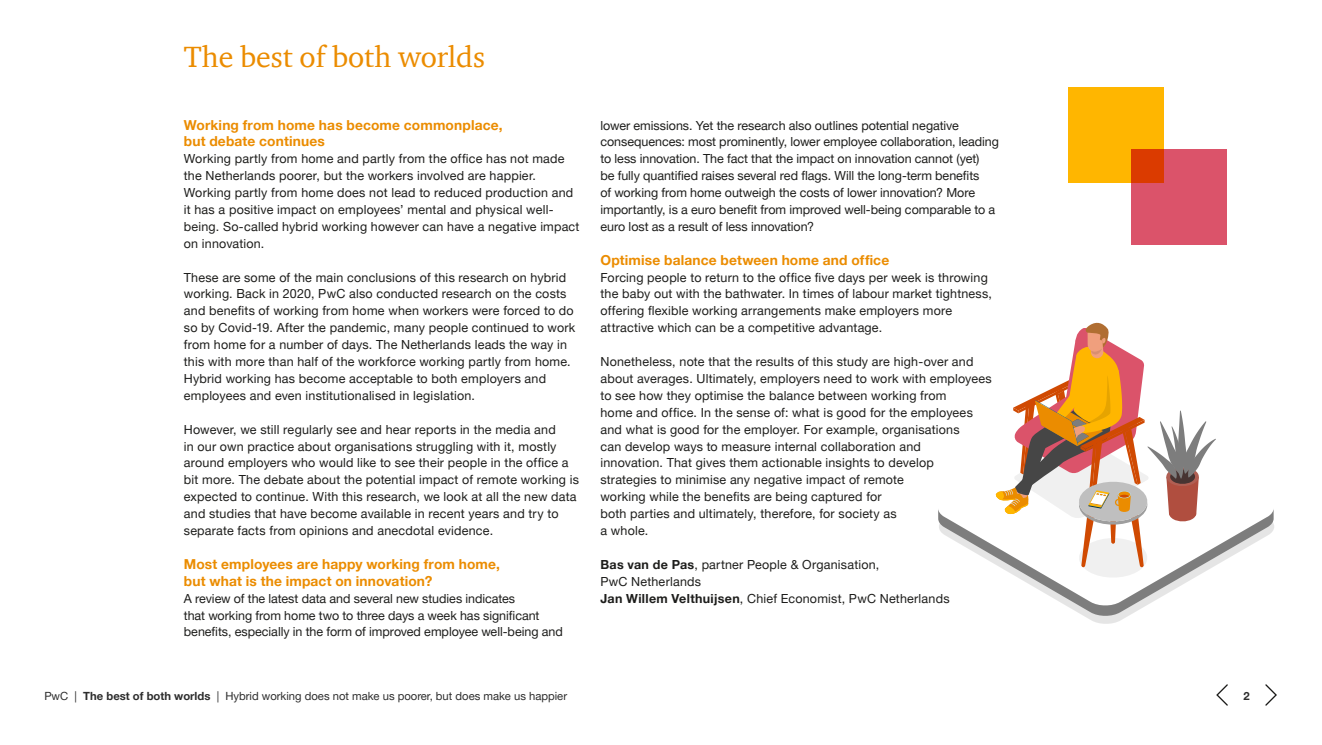
<style>
.page{position:relative;width:1322px;height:745px;background:#fff}
.page>*{position:absolute;margin:0;border:0;box-sizing:border-box;transform-origin:0 0}
.t1{font:30px "ITC Charter Com";color:#eb8c00}
.t2{font:700 13.75px/16.9px "Helvetica Neue LT Pro";letter-spacing:.01em;color:#eb8c00}
.t3{font:12.5px/16.9px "Helvetica Neue LT Pro";letter-spacing:.015em;color:#1d1d1b}
.t4{font:12.5px/16.9px "Helvetica Neue LT Pro";letter-spacing:-.005em;color:#1d1d1b}
.t5{font:11.25px "Helvetica Neue LT Pro";color:#2d2d2d}
.t6{font:700 11.25px "Helvetica Neue LT Pro";color:#2d2d2d}
.s1{font-weight:700}
</style>
<div class="page">
<svg style="left:1216px;top:684px;width:12px;height:21px"></svg>
<svg style="left:1265px;top:684px;width:12px;height:21px"></svg>
<svg style="left:938px;top:322px;width:335px;height:294px"></svg>
<div style="left:1068px;top:87px;width:96px;height:95px;background:#ffb600"></div>
<div style="left:1131px;top:149px;width:95px;height:95px;background:#db536a"></div>
<p class="t1" style="left:184px;top:39px;width:303px">The best of both worlds</p>
<p class="t2" style="left:184px;top:116px;width:320px">Working from home has become commonplace, but debate continues</p>
<p class="t3" style="left:184px;top:150px;width:397px">Working partly from home and partly from the office has not made the Netherlands poorer, but the workers involved are happier.<br>Working partly from home does not lead to reduced production and it has a positive impact on employees’ mental and physical well&shy;being. So-called hybrid working however can have a negative impact on innovation.</p>
<p class="t3" style="left:184px;top:268px;width:393px">These are some of the main conclusions of this research on hybrid working. Back in 2020, PwC also conducted research on the costs and benefits of working from home when workers were forced to do so by Covid-19. After the pandemic, many people continued to work from home for a number of days. The Netherlands leads the way in this with more than half of the workforce working partly from home.<br>Hybrid working has become acceptable to both employers and employees and even institutionalised in legislation.</p>
<p class="t3" style="left:184px;top:420px;width:397px">However, we still regularly see and hear reports in the media and<br>in our own practice about organisations struggling with it, mostly around employers who would like to see their people in the office a bit more. The debate about the potential impact of remote working is expected to continue. With this research, we look at all the new data and studies that have become available in recent years and try to separate facts from opinions and anecdotal evidence.</p>
<p class="t2" style="left:184px;top:554px;width:318px">Most employees are happy working from home, but what is the impact on innovation?</p>
<p class="t4" style="left:184px;top:589px;width:380px">A review of the latest data and several new studies indicates<br>that working from home two to three days a week has significant benefits, especially in the form of improved employee well-being and</p>
<p class="t4" style="left:600px;top:116px;width:400px">lower emissions. Yet the research also outlines potential negative consequences: most prominently, lower employee collaboration, leading to less innovation. The fact that the impact on innovation cannot (yet)<br>be fully quantified raises several red flags. Will the long-term benefits<br>of working from home outweigh the costs of lower innovation? More importantly, is a euro benefit from improved well-being comparable to a euro lost as a result of less innovation?</p>
<p class="t2" style="left:600px;top:251px;width:290px">Optimise balance between home and office</p>
<p class="t3" style="left:600px;top:268px;width:393px">Forcing people to return to the office five days per week is throwing the baby out with the bathwater. In times of labour market tightness, offering flexible working arrangements make employers more attractive which can be a competitive advantage.</p>
<p class="t3" style="left:600px;top:352px;width:393px">Nonetheless, note that the results of this study are high-over and about averages. Ultimately, employers need to work with employees to see how they optimise the balance between working from<br>home and office. In the sense of: what is good for the employees and what is good for the employer. For example, organisations<br>can develop ways to measure internal collaboration and<br>innovation. That gives them actionable insights to develop strategies to minimise any negative impact of remote<br>working while the benefits are being captured for<br>both parties and ultimately, therefore, for society as<br>a whole.</p>
<p class="t3" style="left:600px;top:555px;width:280px"><span class="s1">Bas van de Pas</span>, partner People &amp; Organisation,<br>PwC Netherlands</p>
<p class="t3" style="left:600px;top:589px;width:351px"><span class="s1">Jan Willem Velthuijsen</span>, Chief Economist, PwC Netherlands</p>
<p class="t5" style="left:44px;top:688px;width:524px">PwC | <span class="s1">The best of both worlds</span> | Hybrid working does not make us poorer, but does make us happier</p>
<p class="t6" style="left:1243px;top:688px;width:8px">2</p>
</div>
